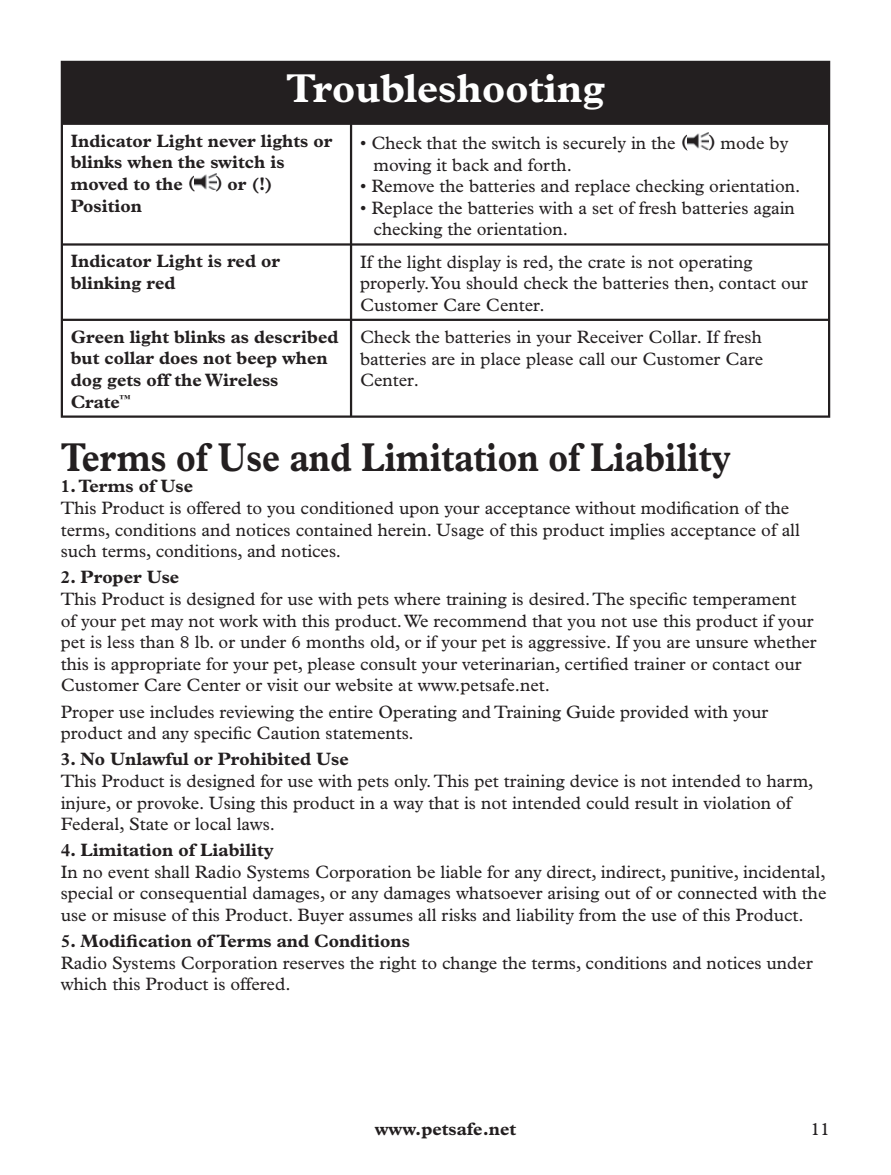
<style>
.page{position:relative;width:891px;height:1175px;background:#fff}
.page>*{position:absolute;margin:0;border:0;box-sizing:border-box;transform-origin:0 0}
.t1{font:700 40.5px "Plantin";color:#231f20;scale:.85 1}
.t2{font:700 40.5px "Plantin";color:#fff}
.t3{font:18px/21.6px "Plantin";color:#231f20}
.t4{font:700 18px/21.6px "Plantin";color:#231f20}
.s1{font-weight:700}
</style>
<div class="page">
<div style="left:62px;top:62px;width:767px;height:62px;background:#231f20"></div>
<hr style="left:61px;top:61px;width:290px;height:2px;background:#231f20">
<hr style="left:61px;top:63px;width:2px;height:60px;background:#231f20">
<hr style="left:351px;top:61px;width:479px;height:2px;background:#231f20">
<hr style="left:828px;top:63px;width:2px;height:60px;background:#231f20">
<hr style="left:61px;top:123px;width:290px;height:2px;background:#231f20">
<hr style="left:61px;top:125px;width:2px;height:118px;background:#231f20">
<hr style="left:351px;top:123px;width:479px;height:2px;background:#231f20">
<hr style="left:350px;top:125px;width:2px;height:118px;background:#231f20">
<hr style="left:828px;top:125px;width:2px;height:118px;background:#231f20">
<hr style="left:61px;top:243px;width:290px;height:3px;background:#231f20">
<hr style="left:61px;top:246px;width:2px;height:73px;background:#231f20">
<hr style="left:351px;top:243px;width:479px;height:3px;background:#231f20">
<hr style="left:350px;top:246px;width:2px;height:73px;background:#231f20">
<hr style="left:828px;top:246px;width:2px;height:73px;background:#231f20">
<hr style="left:61px;top:319px;width:290px;height:2px;background:#231f20">
<hr style="left:61px;top:321px;width:2px;height:94px;background:#231f20">
<hr style="left:351px;top:319px;width:479px;height:2px;background:#231f20">
<hr style="left:350px;top:321px;width:2px;height:94px;background:#231f20">
<hr style="left:828px;top:321px;width:2px;height:94px;background:#231f20">
<hr style="left:61px;top:415px;width:290px;height:3px;background:#231f20">
<hr style="left:351px;top:415px;width:479px;height:3px;background:#231f20">
<img style="left:195px;top:174px;width:21px;height:16px">
<img style="left:688px;top:133px;width:21px;height:16px">
<h1 class="t2" style="left:286px;top:74px;width:320px">Troubleshooting</h1>
<p class="t4" style="left:71px;top:131px;width:263px">Indicator Light never lights or blinks when the switch is moved to the ( ) or (!)<br>Position</p>
<p class="t3" style="left:374px;top:134px;width:416px;text-indent:-13px">• Check that the switch is securely in the <span class="s1">( )</span> mode by moving it back and forth.</p>
<p class="t3" style="left:360px;top:177px;width:442px">• Remove the batteries and replace checking orientation.</p>
<p class="t3" style="left:374px;top:198px;width:423px;text-indent:-14px">• Replace the batteries with a set of fresh batteries again checking the orientation.</p>
<p class="t4" style="left:71px;top:252px;width:211px">Indicator Light is red or blinking red</p>
<p class="t3" style="left:360px;top:252px;width:449px">If the light display is red, the crate is not operating properly. You should check the batteries then, contact our<br>Customer Care Center.</p>
<p class="t4" style="left:71px;top:327px;width:269px">Green light blinks as described but collar does not beep when dog gets off the Wireless<br>Crate<sup>™</sup></p>
<p class="t3" style="left:360px;top:327px;width:405px;text-align:justify">Check the batteries in your Receiver Collar. If fresh batteries are in place please call our Customer Care Center.</p>
<h1 class="t1" style="left:61px;top:442px;width:789px">Terms of Use and Limitation of Liability</h1>
<p class="t4" style="left:61px;top:477px;width:134px">1. Terms of Use</p>
<p class="t3" style="left:61px;top:499px;width:741px">This Product is offered to you conditioned upon your acceptance without modification of the terms, conditions and notices contained herein. Usage of this product implies acceptance of all such terms, conditions, and notices.</p>
<p class="t4" style="left:61px;top:568px;width:120px">2. Proper Use</p>
<p class="t3" style="left:61px;top:589px;width:757px">This Product is designed for use with pets where training is desired. The specific temperament<br>of your pet may not work with this product. We recommend that you not use this product if your pet is less than 8 lb. or under 6 months old, or if your pet is aggressive. If you are unsure whether this is appropriate for your pet, please consult your veterinarian, certified trainer or contact our Customer Care Center or visit our website at www.petsafe.net.</p>
<p class="t3" style="left:61px;top:702px;width:709px">Proper use includes reviewing the entire Operating and Training Guide provided with your product and any specific Caution statements.</p>
<p class="t4" style="left:61px;top:750px;width:290px">3. No Unlawful or Prohibited Use</p>
<p class="t3" style="left:61px;top:771px;width:754px">This Product is designed for use with pets only. This pet training device is not intended to harm, injure, or provoke. Using this product in a way that is not intended could result in violation of<br>Federal, State or local laws.</p>
<p class="t4" style="left:61px;top:840px;width:214px">4. Limitation of Liability</p>
<p class="t3" style="left:61px;top:862px;width:767px;text-align:justify">In no event shall Radio Systems Corporation be liable for any direct, indirect, punitive, incidental, special or consequential damages, or any damages whatsoever arising out of or connected with the use or misuse of this Product. Buyer assumes all risks and liability from the use of this Product.</p>
<p class="t4" style="left:61px;top:931px;width:351px">5. Modification of Terms and Conditions</p>
<p class="t3" style="left:61px;top:953px;width:754px">Radio Systems Corporation reserves the right to change the terms, conditions and notices under which this Product is offered.</p>
<p class="t4" style="left:375px;top:1119px;width:143px">www.petsafe.net</p>
<p class="t3" style="left:810px;top:1119px;width:21px">11</p>
</div>
